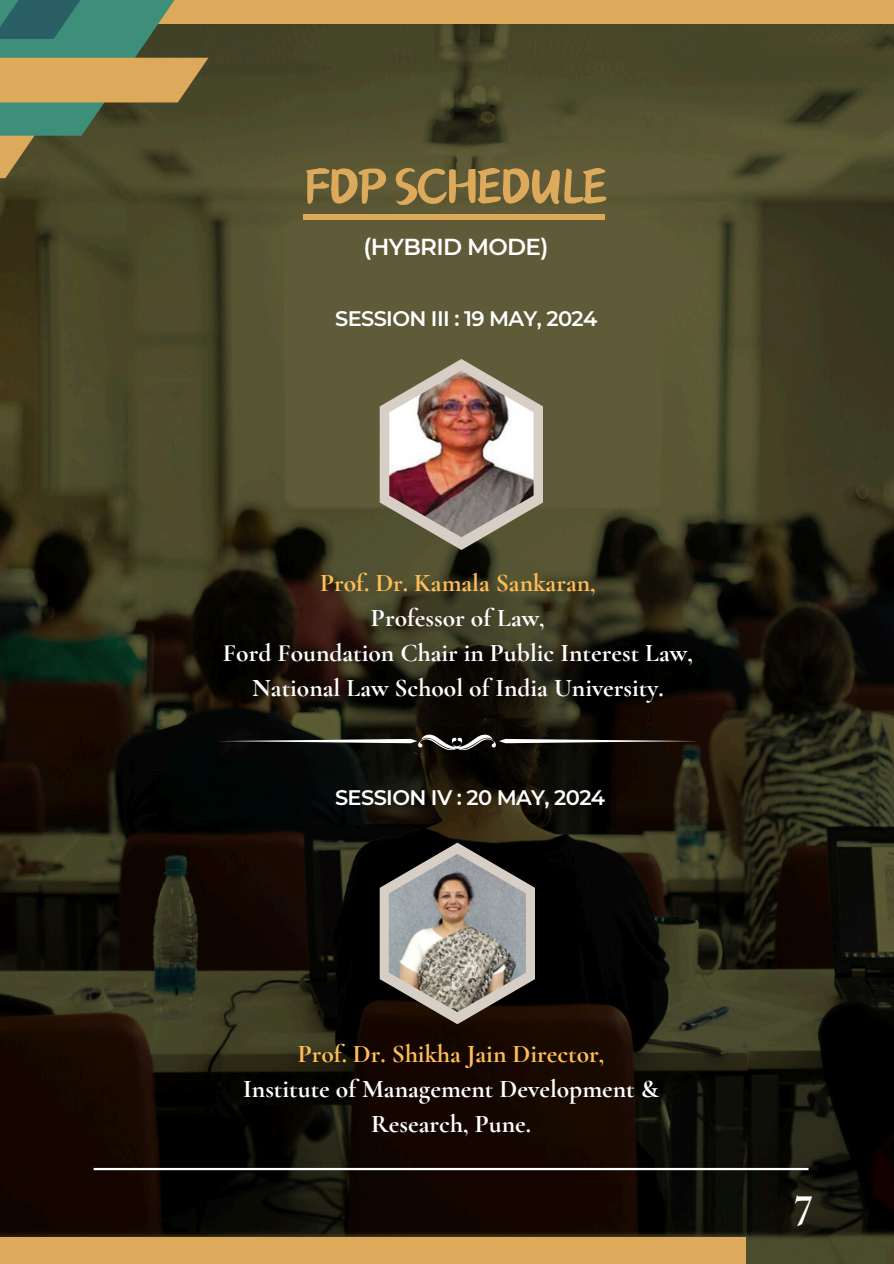
<style>
.page{position:relative;width:894px;height:1264px;background:#fff}
.page>*{position:absolute;margin:0;border:0;box-sizing:border-box;transform-origin:0 0}
.t1{font:63px "Canva Oriental Brush";letter-spacing:-.055em;color:#dda95a}
.t2{font:700 45px "Cormorant Garamond";color:#fff}
.t3{font:700 25.5px/34.8px "Cormorant Garamond";color:#fff;text-align:center}
.t4{font:600 23.1px "Montserrat";letter-spacing:-.03em;color:#fff}
.t5{font:600 21px "Montserrat";letter-spacing:-.03em;color:#fff}
.s1{color:#ffbd59}
</style>
<div class="page">
<img style="left:0;top:24px;width:893px;height:1239px">
<div style="left:139px;top:0;width:754px;height:24px;background:#dda95a"></div>
<svg style="left:0;top:0;width:208px;height:178px;background:#6d7750"></svg>
<div style="left:0;top:1236px;width:745px;height:27px;background:#dda95a"></div>
<hr style="left:94px;top:1167px;width:714px;height:3px;background:#fff">
<div style="left:303px;top:214px;width:301px;height:5px;background:#dda95a"></div>
<svg style="left:218px;top:734px;width:480px;height:16px;background:#35322e"></svg>
<svg style="left:379px;top:359px;width:164px;height:190px;background:#837e65"></svg>
<img style="left:389px;top:371px;width:144px;height:166px">
<svg style="left:379px;top:842px;width:156px;height:182px;background:#4e4641"></svg>
<img style="left:388px;top:853px;width:138px;height:159px">
<p class="t1" style="left:303px;top:160px;width:306px">FDP SCHEDULE</p>
<h2 class="t4" style="left:363px;top:232px;width:186px">(HYBRID MODE)</h2>
<h3 class="t5" style="left:335px;top:305px;width:264px">SESSION III : 19 MAY, 2024</h3>
<p class="t3" style="left:223px;top:565px;width:471px"><span class="s1">Prof. Dr. Kamala Sankaran,<br></span>Professor of Law,<br>Ford Foundation Chair in Public Interest Law, National Law School of India University.</p>
<h1 class="t5" style="left:335px;top:785px;width:271px">SESSION IV : 20 MAY, 2024</h1>
<p class="t3" style="left:243px;top:1036px;width:417px"><span class="s1">Prof. Dr. Shikha Jain Director,<br></span>Institute of Management Development &amp;<br>Research, Pune.</p>
<p class="t2" style="left:794px;top:1171px;width:21px">7</p>
</div>
